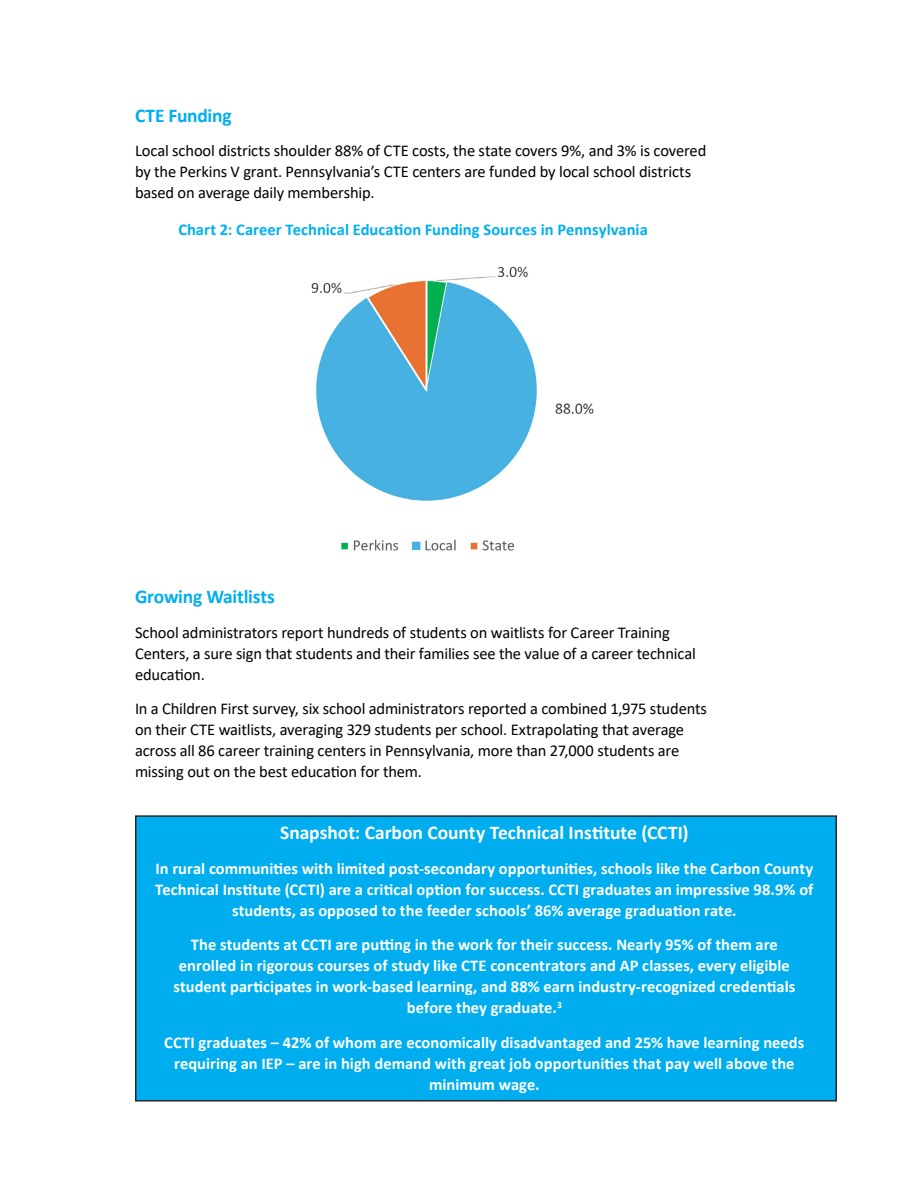
<style>
.page{position:relative;width:918px;height:1188px;background:#fff}
.page>*{position:absolute;margin:0;border:0;box-sizing:border-box;transform-origin:0 0}
.t1{font:700 19.5px "Calibri";color:#fff}
.t2{font:700 19.5px "Calibri";letter-spacing:-.01em;color:#00aeef}
.t3{font:700 16.5px/21px "Calibri";color:#fff;text-align:center}
.t4{font:16.5px/21px "Calibri";letter-spacing:-.01em;color:#000}
.t5{font:700 16.5px "Calibri";color:#00b0f0}
</style>
<div class="page">
<img style="left:311px;top:266px;width:283px;height:285px">
<div style="left:135px;top:815px;width:702px;height:287px;background:#00aeef;border:2px solid #292829"></div>
<p class="t2" style="left:135px;top:102px;width:98px">CTE Funding</p>
<p class="t4" style="left:135px;top:140px;width:573px">Local school districts shoulder 88% of CTE costs, the state covers 9%, and 3% is covered by the Perkins V grant. Pennsylvania’s CTE centers are funded by local school districts based on average daily membership.</p>
<p class="t5" style="left:178px;top:218px;width:471px">Chart 2: Career Technical Education Funding Sources in Pennsylvania</p>
<p class="t2" style="left:135px;top:583px;width:141px">Growing Waitlists</p>
<p class="t4" style="left:135px;top:621px;width:562px">School administrators report hundreds of students on waitlists for Career Training<br>Centers, a sure sign that students and their families see the value of a career technical education.</p>
<p class="t4" style="left:135px;top:698px;width:574px">In a Children First survey, six school administrators reported a combined 1,975 students on their CTE waitlists, averaging 329 students per school. Extrapolating that average across all 86 career training centers in Pennsylvania, more than 27,000 students are missing out on the best education for them.</p>
<p class="t1" style="left:280px;top:819px;width:410px">Snapshot: Carbon County Technical Institute (CCTI)</p>
<p class="t3" style="left:155px;top:858px;width:660px">In rural communities with limited post-secondary opportunities, schools like the Carbon County<br>Technical Institute (CCTI) are a critical option for success. CCTI graduates an impressive 98.9% of students, as opposed to the feeder schools’ 86% average graduation rate.</p>
<p class="t3" style="left:173px;top:934px;width:624px">The students at CCTI are putting in the work for their success. Nearly 95% of them are enrolled in rigorous courses of study like CTE concentrators and AP classes, every eligible student participates in work-based learning, and 88% earn industry-recognized credentials before they graduate.<sup>3</sup></p>
<p class="t3" style="left:164px;top:1032px;width:642px">CCTI graduates – 42% of whom are economically disadvantaged and 25% have learning needs requiring an IEP – are in high demand with great job opportunities that pay well above the minimum wage.</p>
</div>
